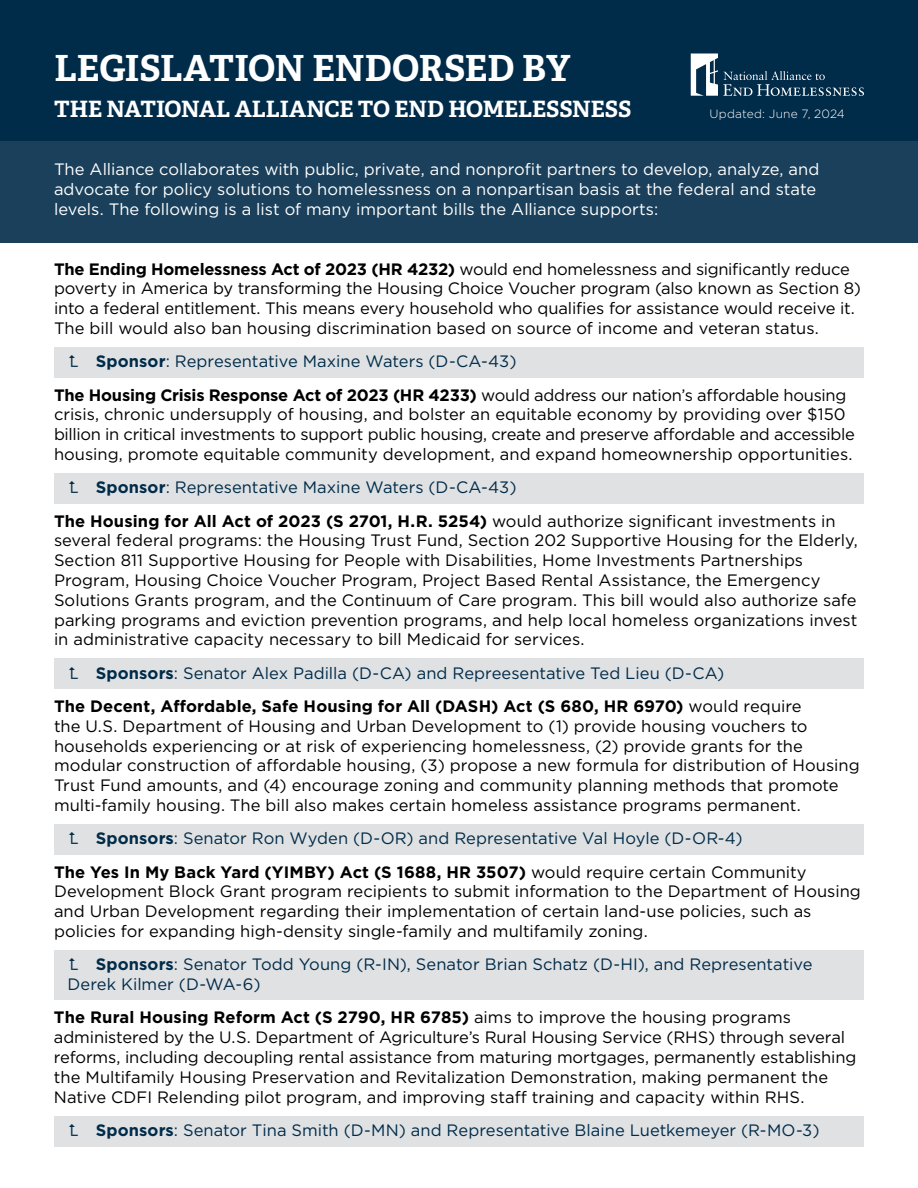
<style>
.page{position:relative;width:918px;height:1188px;background:#fff}
.page>*{position:absolute;margin:0;border:0;box-sizing:border-box;transform-origin:0 0}
.t1{font:700 36px "Adelle";letter-spacing:-.005em;color:#fff}
.t2{font:700 22.5px "Adelle";letter-spacing:-.005em;color:#fff}
.t3{font:16.5px/19.8px "Gotham";color:#000}
.t4{font:700 16.5px/33.3px "Gotham";color:#000}
.t5{font:16.5px/33.3px "Gotham";color:#002b49}
.t6{font:16.5px/19.8px "Gotham";color:#fff}
.t7{font:300 12px "Gotham";letter-spacing:.015em;color:#fff}
.s1{font-weight:700}
.s2{color:#002b49}
.s3{font-weight:400;color:#002b49}
.s4{font-weight:400}
.s5{font-weight:700;color:#000}
.s6{color:#000}
</style>
<div class="page">
<div style="left:0;top:130px;width:918px;height:113px;background:#1a405b"></div>
<div style="left:0;top:0;width:918px;height:140px;background:#002b49"></div>
<div style="left:54px;top:347px;width:810px;height:30px;background:#dfe1e3"></div>
<div style="left:54px;top:473px;width:810px;height:30px;background:#dfe1e3"></div>
<div style="left:54px;top:659px;width:810px;height:30px;background:#dfe1e3"></div>
<div style="left:54px;top:824px;width:810px;height:30px;background:#dfe1e3"></div>
<div style="left:54px;top:950px;width:810px;height:50px;background:#dfe1e3"></div>
<div style="left:54px;top:1116px;width:810px;height:30px;background:#dfe1e3"></div>
<svg style="left:691px;top:53px;width:173px;height:43px"></svg>
<h1 class="t1" style="left:54px;top:45px;width:518px">LEGISLATION ENDORSED BY</h1>
<h2 class="t2" style="left:54px;top:95px;width:579px">THE NATIONAL ALLIANCE TO END HOMELESSNESS</h2>
<p class="t7" style="left:710px;top:106px;width:137px">Updated: June 7, 2024</p>
<p class="t6" style="left:54px;top:159px;width:767px">The Alliance collaborates with public, private, and nonprofit partners to develop, analyze, and advocate for policy solutions to homelessness on a nonpartisan basis at the federal and state levels. The following is a list of many important bills the Alliance supports:</p>
<p class="t3" style="left:54px;top:259px;width:808px"><span class="s1">The Ending Homelessness Act of 2023 (HR 4232)</span> would end homelessness and significantly reduce poverty in America by transforming the Housing Choice Voucher program (also known as Section 8) into a federal entitlement. This means every household who qualifies for assistance would receive it.<br>The bill would also ban housing discrimination based on source of income and veteran status.</p>
<p class="t4" style="left:54px;top:345px;width:794px;text-indent:42px"><span class="s2">Sponsor</span><span class="s3">: Representative Maxine Waters (D-CA-43)<br></span>The Housing Crisis Response Act of 2023 (HR 4233) <span class="s4">would address our nation’s affordable housing</span></p>
<p class="t3" style="left:54px;top:404px;width:802px">crisis, chronic undersupply of housing, and bolster an equitable economy by providing over $150 billion in critical investments to support public housing, create and preserve affordable and accessible housing, promote equitable community development, and expand homeownership opportunities.</p>
<p class="t4" style="left:54px;top:471px;width:783px;text-indent:42px"><span class="s2">Sponsor</span><span class="s3">: Representative Maxine Waters (D-CA-43)<br></span>The Housing for All Act of 2023 (S 2701, H.R. 5254) <span class="s4">would authorize significant investments in</span></p>
<p class="t3" style="left:54px;top:530px;width:805px">several federal programs: the Housing Trust Fund, Section 202 Supportive Housing for the Elderly, Section 811 Supportive Housing for People with Disabilities, Home Investments Partnerships Program, Housing Choice Voucher Program, Project Based Rental Assistance, the Emergency Solutions Grants program, and the Continuum of Care program. This bill would also authorize safe parking programs and eviction prevention programs, and help local homeless organizations invest in administrative capacity necessary to bill Medicaid for services.</p>
<p class="t4" style="left:54px;top:656px;width:749px;text-indent:42px"><span class="s2">Sponsors</span><span class="s3">: Senator Alex Padilla (D-CA) and Repreesentative Ted Lieu (D-CA)<br></span>The Decent, Affordable, Safe Housing for All (DASH) Act (S 680, HR 6970) <span class="s4">would require</span></p>
<p class="t3" style="left:54px;top:716px;width:807px">the U.S. Department of Housing and Urban Development to (1) provide housing vouchers to households experiencing or at risk of experiencing homelessness, (2) provide grants for the modular construction of affordable housing, (3) propose a new formula for distribution of Housing Trust Fund amounts, and (4) encourage zoning and community planning methods that promote multi-family housing. The bill also makes certain homeless assistance programs permanent.</p>
<p class="t5" style="left:54px;top:821px;width:754px;text-indent:42px"><span class="s1">Sponsors</span>: Senator Ron Wyden (D-OR) and Representative Val Hoyle (D-OR-4)<br><span class="s5">The Yes In My Back Yard (YIMBY) Act (S 1688, HR 3507)</span> <span class="s6">would require certain Community</span></p>
<p class="t3" style="left:54px;top:881px;width:808px">Development Block Grant program recipients to submit information to the Department of Housing and Urban Development regarding their implementation of certain land-use policies, such as policies for expanding high-density single-family and multifamily zoning.</p>
<p class="t5" style="left:67px;top:954px;width:746px;line-height:19.8px;text-indent:28px"><span class="s1">Sponsors</span>: Senator Todd Young (R-IN), Senator Brian Schatz (D-HI), and Representative<br>Derek Kilmer (D-WA-6)</p>
<p class="t3" style="left:54px;top:1007px;width:804px"><span class="s1">The Rural Housing Reform Act (S 2790, HR 6785)</span> aims to improve the housing programs administered by the U.S. Department of Agriculture’s Rural Housing Service (RHS) through several reforms, including decoupling rental assistance from maturing mortgages, permanently establishing the Multifamily Housing Preservation and Revitalization Demonstration, making permanent the Native CDFI Relending pilot program, and improving staff training and capacity within RHS.</p>
<p class="t5" style="left:96px;top:1113px;width:725px"><span class="s1">Sponsors</span>: Senator Tina Smith (D-MN) and Representative Blaine Luetkemeyer (R-MO-3)</p>
</div>
